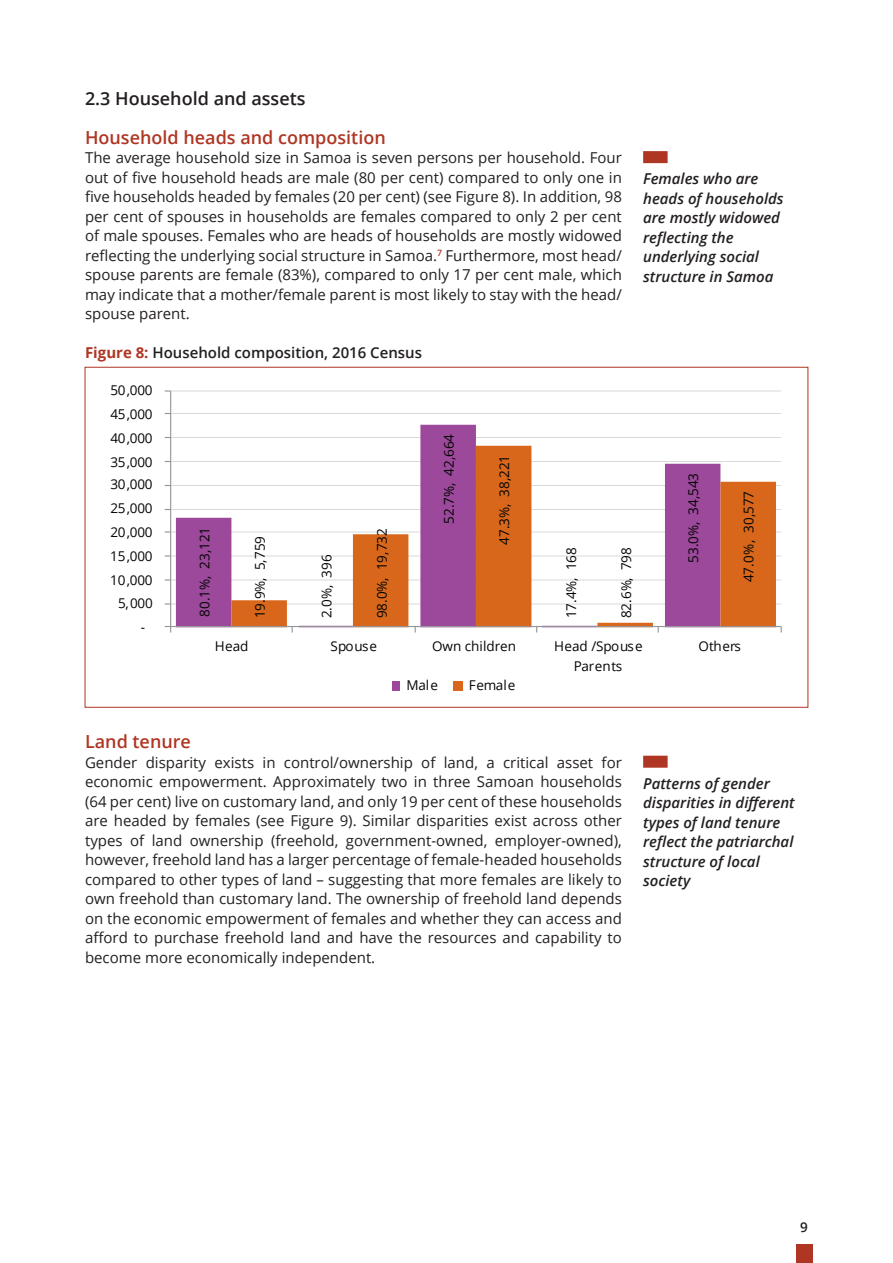
<style>
.page{position:relative;width:893px;height:1263px;background:#fff}
.page>*{position:absolute;margin:0;border:0;box-sizing:border-box;transform-origin:0 0}
.unnumbered_1_1_1{font:600 18px "Open Sans";color:#af3623}
.unnumbered_1_1_1-2{font:600 18px "Open Sans";color:#231f20}
.body{font:15px/19.5px "Open Sans";color:#231f20;text-align:justify}
.quote{font:italic 600 15px/19.5px "Open Sans";color:#231f20}
.t1{font:600 15px "Open Sans";color:#231f20}
.t2{font:13.5px/19.5px "Open Sans";color:#040503;text-align:center}
.t3{font:600 13.5px "Open Sans";color:#231f20}
.s1{font-weight:700;color:#af3623}
</style>
<div class="page">
<div style="left:797px;top:1244px;width:16px;height:19px;background:#af3623"></div>
<div style="left:643px;top:151px;width:25px;height:12px;background:#af3623"></div>
<hr style="left:171px;top:604px;width:610px;height:1px;background:#dad9d8">
<hr style="left:171px;top:580px;width:610px;height:1px;background:#dad9d8">
<hr style="left:171px;top:556px;width:610px;height:1px;background:#dad9d8">
<hr style="left:171px;top:532px;width:610px;height:1px;background:#dad9d8">
<hr style="left:171px;top:509px;width:610px;height:1px;background:#dad9d8">
<hr style="left:171px;top:485px;width:610px;height:1px;background:#dad9d8">
<hr style="left:171px;top:461px;width:610px;height:1px;background:#dad9d8">
<hr style="left:171px;top:437px;width:610px;height:1px;background:#dad9d8">
<hr style="left:171px;top:413px;width:610px;height:1px;background:#dad9d8">
<hr style="left:171px;top:391px;width:610px;height:1px;background:#dad9d8">
<svg style="left:176px;top:425px;width:356px;height:201px"></svg>
<svg style="left:231px;top:446px;width:545px;height:180px"></svg>
<hr style="left:170px;top:391px;width:1px;height:235px;background:#939598">
<hr style="left:171px;top:626px;width:610px;height:1px;background:#939598">
<svg style="left:165px;top:626px;width:6px;height:6px"></svg>
<div style="left:392px;top:681px;width:7px;height:9px;background:#9c489b"></div>
<div style="left:453px;top:681px;width:9px;height:9px;background:#d8671b"></div>
<div style="left:643px;top:756px;width:25px;height:12px;background:#af3623"></div>
<p class="unnumbered_1_1_1-2" style="left:85px;top:86px;width:222px">2.3 Household and assets</p>
<p class="unnumbered_1_1_1" style="left:85px;top:125px;width:302px">Household heads and composition</p>
<p class="body" style="left:85px;top:147px;width:538px">The average household size in Samoa is seven persons per household. Four out of five household heads are male (80 per cent) compared to only one in five households headed by females (20 per cent) (see Figure 8). In addition, 98 per cent of spouses in households are females compared to only 2 per cent of male spouses. Females who are heads of households are mostly widowed reflecting the underlying social structure in Samoa.<sup>7</sup> Furthermore, most head/ spouse parents are female (83%), compared to only 17 per cent male, which may indicate that a mother/female parent is most likely to stay with the head/ spouse parent.</p>
<p class="t1" style="left:85px;top:342px;width:339px"><span class="s1">Figure 8:</span> Household composition, 2016 Census</p>
<p class="t2" style="left:110px;top:380px;width:44px">50,000</p>
<p class="t2" style="left:110px;top:404px;width:44px">45,000</p>
<p class="t2" style="left:110px;top:428px;width:44px">40,000</p>
<p class="t2" style="left:110px;top:452px;width:44px">35,000</p>
<p class="t2" style="left:110px;top:474px;width:44px">30,000</p>
<p class="t2" style="left:110px;top:498px;width:44px">25,000</p>
<p class="t2" style="left:110px;top:522px;width:44px">20,000</p>
<p class="t2" style="left:110px;top:546px;width:44px">15,000</p>
<p class="t2" style="left:110px;top:570px;width:44px">10,000</p>
<p class="t2" style="left:118px;top:593px;width:36px">5,000</p>
<p class="t2" style="left:141px;top:617px;width:6px">-</p>
<p class="t2" style="left:194px;top:617px;width:91px;rotate:-90deg">80.1%, 23,121</p>
<p class="t2" style="left:250px;top:618px;width:84px;rotate:-90deg">19.9%, 5,759</p>
<p class="t2" style="left:372px;top:618px;width:91px;rotate:-90deg">98.0%, 19,732</p>
<p class="t2" style="left:317px;top:618px;width:65px;rotate:-90deg">2.0%, 396</p>
<p class="t2" style="left:439px;top:524px;width:91px;rotate:-90deg">52.7%, 42,664</p>
<p class="t2" style="left:494px;top:545px;width:91px;rotate:-90deg">47.3%, 38,221</p>
<p class="t2" style="left:561px;top:618px;width:73px;rotate:-90deg">17.4%, 168</p>
<p class="t2" style="left:616px;top:618px;width:73px;rotate:-90deg">82.6%, 798</p>
<p class="quote" style="left:643px;top:169px;width:142px">Females who are heads of households are mostly widowed reflecting the underlying social structure in Samoa</p>
<p class="t2" style="left:683px;top:563px;width:91px;rotate:-90deg">53.0%, 34,543</p>
<p class="t2" style="left:738px;top:582px;width:93px;rotate:-90deg">47.0%, 30,577</p>
<p class="t2" style="left:215px;top:636px;width:35px">Head</p>
<p class="t2" style="left:331px;top:636px;width:48px">Spouse</p>
<p class="t2" style="left:432px;top:636px;width:86px">Own children</p>
<p class="t2" style="left:554px;top:636px;width:90px">Head /Spouse<br>Parents</p>
<p class="t2" style="left:699px;top:636px;width:44px">Others</p>
<p class="t2" style="left:406px;top:675px;width:33px">Male</p>
<p class="t2" style="left:469px;top:675px;width:48px">Female</p>
<p class="unnumbered_1_1_1" style="left:85px;top:729px;width:107px">Land tenure</p>
<p class="body" style="left:85px;top:752px;width:538px">Gender disparity exists in control/ownership of land, a critical asset for economic empowerment. Approximately two in three Samoan households (64 per cent) live on customary land, and only 19 per cent of these households are headed by females (see Figure 9). Similar disparities exist across other types of land ownership (freehold, government-owned, employer-owned), however, freehold land has a larger percentage of female-headed households compared to other types of land – suggesting that more females are likely to own freehold than customary land. The ownership of freehold land depends on the economic empowerment of females and whether they can access and afford to purchase freehold land and have the resources and capability to become more economically independent.</p>
<p class="quote" style="left:643px;top:773px;width:153px">Patterns of gender disparities in different types of land tenure reflect the patriarchal structure of local society</p>
<p class="t3" style="left:800px;top:1217px;width:9px">9</p>
</div>
